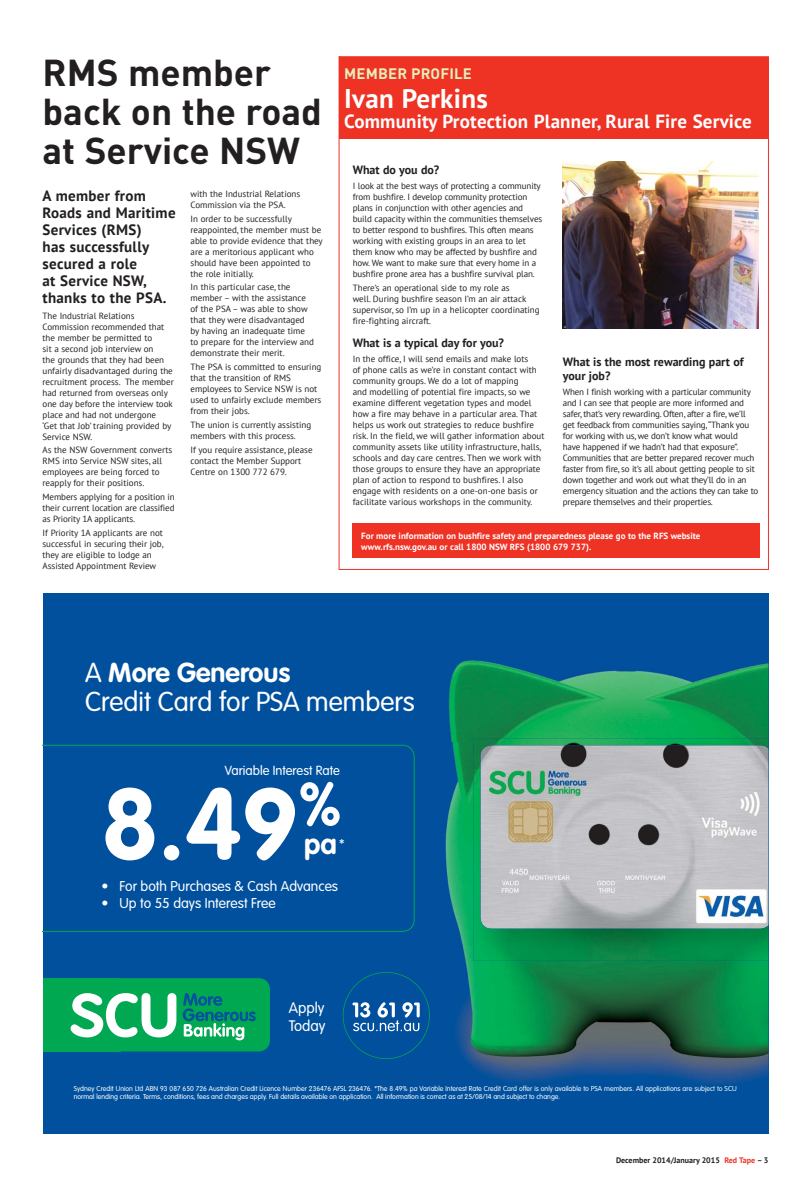
<style>
.page{position:relative;width:811px;height:1191px;background:#fff}
.page>*{position:absolute;margin:0;border:0;box-sizing:border-box;transform-origin:0 0}
.t1{font:700 99px "VAG Rounded";color:#fff}
.t2{font:700 37px/39px "DINOT";color:#231f20}
.t3{font:700 28.6px "VAG Rounded";color:#fff}
.t4{font:300 27px/29px "VAG Rounded";color:#fff}
.t5{font:700 27px "PT Sans";letter-spacing:.01em;color:#fff}
.t6{font:700 19px "PT Sans";letter-spacing:.01em;color:#fff}
.t7{font:700 15px/17px "PT Sans";letter-spacing:.02em;color:#231f20}
.t8{font:700 15px "DINOT";letter-spacing:.01em;color:#e7eeb8}
.t9{font:300 15px/18px "VAG Rounded";color:#fff}
.t10{font:300 14px "VAG Rounded";color:#fff}
.t11{font:300 13px "VAG Rounded";color:#fff}
.t12{font:700 12px/14px "PT Sans";color:#231f20}
.t13{font:9px/11px "PT Sans";color:#231f20}
.t14{font:9px/11px "PT Sans";letter-spacing:-.02em;color:#231f20}
.t15{font:700 9px/11px "PT Sans";color:#fff}
.t16{font:700 8px "PT Sans";color:#231f20}
.t17{font:300 7px "VAG Rounded";color:#fff}
.s1{font-weight:700}
.s2{color:#fbfbfb}
.s3{color:#fafaf9}
.s4{color:#f4f4f3}
.s5{color:#f2f2f1}
.s6{color:#f8f9f8}
.s7{color:#f8f9f9}
.s8{color:#f4f3f3}
.s9{color:#ee3224}
</style>
<div class="page">
<svg style="left:338px;top:56px;width:431px;height:514px"></svg>
<div style="left:43px;top:593px;width:725px;height:541px;background:#00509e"></div>
<div style="left:43px;top:978px;width:77px;height:73px;background:#00a851"></div>
<svg style="left:70px;top:978px;width:200px;height:73px"></svg>
<img style="left:448px;top:660px;width:320px;height:82px">
<img style="left:445px;top:742px;width:50px;height:335px">
<img style="left:495px;top:960px;width:273px;height:124px">
<img style="left:473px;top:738px;width:295px;height:32px">
<img style="left:473px;top:770px;width:33px;height:190px">
<img style="left:506px;top:928px;width:262px;height:32px">
<img style="left:480px;top:745px;width:288px;height:183px">
<svg style="left:43px;top:744px;width:372px;height:188px"></svg>
<svg style="left:343px;top:972px;width:87px;height:87px"></svg>
<img style="left:563px;top:161px;width:195px;height:167px">
<div style="left:338px;top:57px;width:430px;height:81px;background:#ee3224"></div>
<div style="left:353px;top:523px;width:407px;height:35px;background:#ee3224"></div>
<h2 class="t2" style="left:43px;top:57px;width:281px">RMS member back on the road at Service NSW</h2>
<h3 class="t7" style="left:43px;top:188px;width:135px">A member from<br>Roads and Maritime<br>Services (RMS)<br>has successfully secured a role<br>at Service NSW, thanks to the PSA.</h3>
<p class="t13" style="left:43px;top:310px;width:133px">The Industrial Relations<br>Commission recommended that the member be permitted to<br>sit a second job interview on<br>the grounds that they had been unfairly disadvantaged during the recruitment process. The member had returned from overseas only one day before the interview took place and had not undergone<br>‘Get that Job’ training provided by<br>Service NSW.</p>
<p class="t13" style="left:43px;top:445px;width:131px">As the NSW Government converts<br>RMS into Service NSW sites, all employees are being forced to reapply for their positions.</p>
<p class="t13" style="left:43px;top:492px;width:134px;text-align:justify">Members applying for a position in their current location are classified as Priority 1A applicants.</p>
<p class="t13" style="left:43px;top:528px;width:122px">If Priority 1A applicants are not successful in securing their job, they are eligible to lodge an<br>Assisted Appointment Review</p>
<p class="t13" style="left:190px;top:188px;width:111px">with the Industrial Relations<br>Commission via the PSA.</p>
<p class="t13" style="left:190px;top:213px;width:134px">In order to be successfully reappointed, the member must be able to provide evidence that they are a meritorious applicant who should have been appointed to the role initially.</p>
<p class="t13" style="left:190px;top:282px;width:125px">In this particular case, the member – with the assistance of the PSA – was able to show that they were disadvantaged by having an inadequate time to prepare for the interview and demonstrate their merit.</p>
<p class="t13" style="left:190px;top:362px;width:132px">The PSA is committed to ensuring that the transition of RMS employees to Service NSW is not used to unfairly exclude members from their jobs.</p>
<p class="t13" style="left:190px;top:420px;width:122px">The union is currently assisting members with this process.</p>
<p class="t13" style="left:190px;top:445px;width:124px">If you require assistance, please contact the Member Support<br>Centre on 1300 772 679.</p>
<h3 class="t8" style="left:344px;top:68px;width:129px">MEMBER PROFILE</h3>
<h3 class="t5" style="left:344px;top:83px;width:145px">Ivan Perkins</h3>
<h3 class="t6" style="left:344px;top:110px;width:409px">Community Protection Planner, Rural Fire Service</h3>
<h3 class="t12" style="left:353px;top:163px;width:88px">What do you do?</h3>
<p class="t13" style="left:353px;top:181px;width:191px">I look at the best ways of protecting a community from bushfire. I develop community protection plans in conjunction with other agencies and build capacity within the communities themselves to better respond to bushfires. This often means working with existing groups in an area to let them know who may be affected by bushfire and how. We want to make sure that every home in a bushfire prone area has a bushfire survival plan.</p>
<p class="t13" style="left:353px;top:283px;width:188px">There’s an operational side to my role as<br>well. During bushfire season I’m an air attack supervisor, so I’m up in a helicopter coordinating fire-fighting aircraft.</p>
<h3 class="t12" style="left:353px;top:336px;width:153px">What is a typical day for you?</h3>
<p class="t13" style="left:353px;top:354px;width:193px">In the office, I will send emails and make lots<br>of phone calls as we’re in constant contact with community groups. We do a lot of mapping<br>and modelling of potential fire impacts, so we examine different vegetation types and model how a fire may behave in a particular area. That helps us work out strategies to reduce bushfire risk. In the field, we will gather information about community assets like utility infrastructure, halls, schools and day care centres. Then we work with those groups to ensure they have an appropriate plan of action to respond to bushfires. I also engage with residents on a one-on-one basis or facilitate various workshops in the community.</p>
<h3 class="t12" style="left:563px;top:355px;width:182px">What is the most rewarding part of your job?</h3>
<p class="t14" style="left:563px;top:387px;width:197px">When I finish working with a particular community and I can see that people are more informed and safer, that’s very rewarding. Often, after a fire, we’ll get feedback from communities saying, “Thank you for working with us, we don’t know what would<br>have happened if we hadn’t had that exposure”.<br>Communities that are better prepared recover much faster from fire, so it’s all about getting people to sit down together and work out what they’ll do in an emergency situation and the actions they can take to prepare themselves and their properties.</p>
<p class="t15" style="left:361px;top:530px;width:341px">For more information on bushfire safety and preparedness please go to the RFS website www.rfs.nsw.gov.au or call 1800 NSW RFS (1800 679 737).</p>
<h3 class="t4" style="left:85px;top:660px;width:331px">A <span class="s1">More Generous<br></span>Credit Card for PSA members</h3>
<h3 class="t11" style="left:225px;top:764px;width:116px">Variable Interest Rate</h3>
<h1 class="t1" style="left:101px;top:783px;width:241px">8.49<sup>%</sup></h1>
<h3 class="t3" style="left:304px;top:832px;width:34px">pa</h3>
<h3 class="t10" style="left:101px;top:880px;width:238px">• For both Purchases &amp; Cash Advances</h3>
<h3 class="t10" style="left:101px;top:897px;width:176px">• Up to 55 days Interest Free</h3>
<h3 class="t9" style="left:289px;top:999px;width:38px">Apply<br>Today</h3>
<p class="t17" style="left:74px;top:1085px;width:664px">Sydney Credit Union Ltd ABN 93 087 650 726 Australian Credit Licence Number 236476 AFSL 236476. *The 8.49% pa Variable Interest Rate <span class="s2">Cr</span><span class="s3">edit C</span><span class="s4">ard</span> <span class="s5">offer</span> <span class="s6">is</span> <span class="s3">on</span><span class="s4">ly</span> <span class="s2">ava</span><span class="s6">ila</span><span class="s3">ble</span> to PSA m<span class="s2">emb</span>ers A<span class="s2">ll</span> app<span class="s2">lic</span>ati<span class="s2">ons ar</span><span class="s7">e s</span><span class="s5">ubj</span><span class="s4">ect</span> <span class="s8">to</span> <span class="s4">SCU</span></p>
<p class="t17" style="left:632px;top:1085px;width:3px">.</p>
<p class="t17" style="left:74px;top:1093px;width:488px">normal lending criteria. Terms, conditions, fees and charges apply. Full details available on application. All information is correct as at 25/08/14 and subject to change.</p>
<p class="t16" style="left:616px;top:1155px;width:154px">December 2014/January 2015 <span class="s9">Red Tape</span> – 3</p>
</div>
